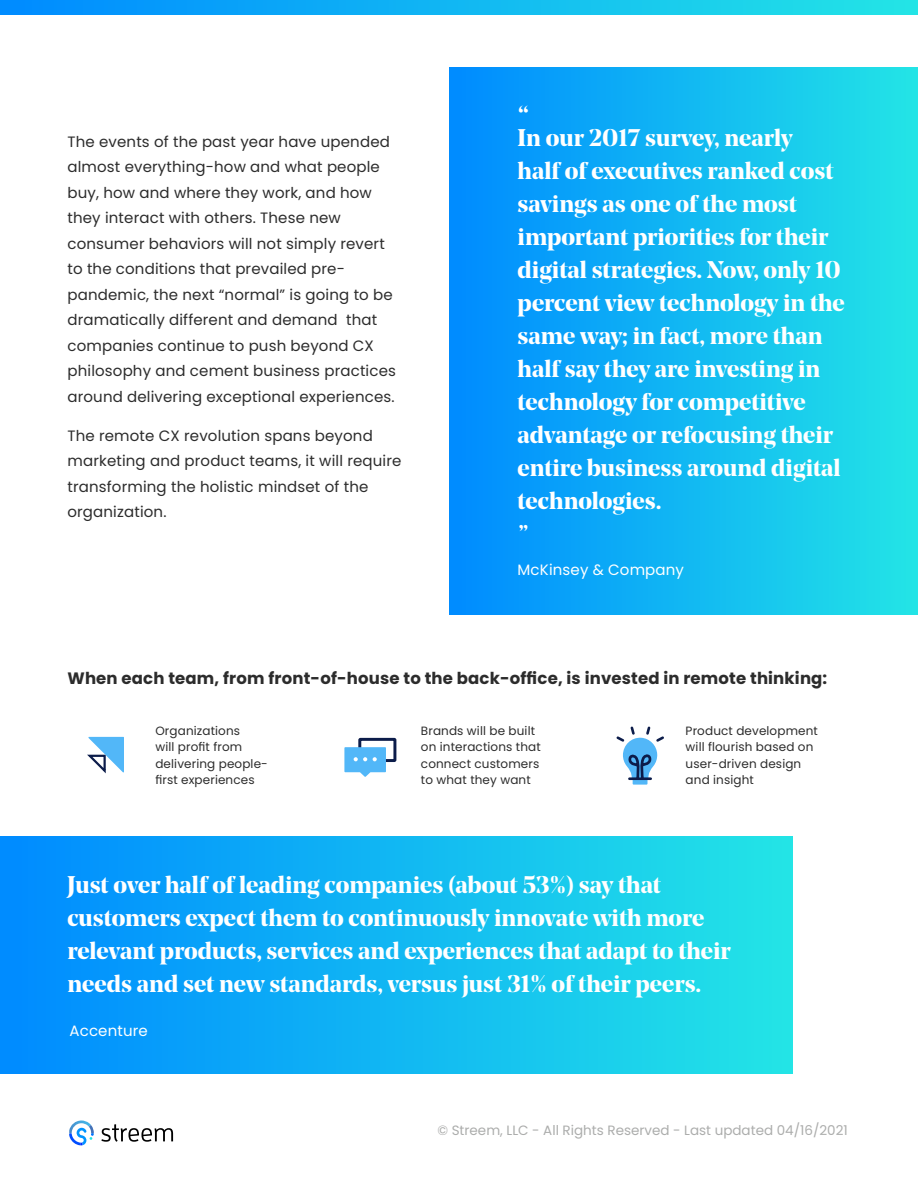
<style>
.page{position:relative;width:918px;height:1188px;background:#fff}
.page>*{position:absolute;margin:0;border:0;box-sizing:border-box;transform-origin:0 0}
.t1{font:700 27px "Noe Display";color:#fff}
.t2{font:700 24px/33px "Noe Display";color:#fff}
.t3{font:700 16.5px "Poppins";letter-spacing:.01em;color:#2c2c2c}
.t4{font:15px/25.5px "Poppins";letter-spacing:.01em;color:#2c2c2c}
.t5{font:15px "Poppins";letter-spacing:.01em;color:#fff}
.t6{font:13.5px "Poppins";color:#acadac}
.t7{font:12px/16.5px "Poppins";letter-spacing:.01em;color:#2c2c2c}
</style>
<div class="page">
<svg style="left:0;top:0;width:918px;height:15px"></svg>
<svg style="left:101px;top:1124px;width:72px;height:18px"></svg>
<svg style="left:69px;top:1120px;width:25px;height:25px"></svg>
<div style="left:0;top:836px;width:793px;height:237px;background:linear-gradient(to right,#008aff,#23e5e6)"></div>
<div style="left:449px;top:68px;width:469px;height:546px;background:linear-gradient(to right,#008aff,#23e5e6)"></div>
<svg style="left:87px;top:737px;width:37px;height:36px"></svg>
<svg style="left:344px;top:738px;width:52px;height:39px"></svg>
<svg style="left:616px;top:727px;width:48px;height:58px"></svg>
<p class="t4" style="left:68px;top:129px;width:330px">The events of the past year have upended almost everything‑how and what people buy, how and where they work, and how they interact with others. These new consumer behaviors will not simply revert to the conditions that prevailed pre&shy;pandemic, the next “normal” is going to be dramatically different and demand that companies continue to push beyond CX philosophy and cement business practices around delivering exceptional experiences.</p>
<p class="t4" style="left:68px;top:423px;width:335px">The remote CX revolution spans beyond marketing and product teams, it will require transforming the holistic mindset of the organization.</p>
<p class="t1" style="left:518px;top:98px;width:12px">“</p>
<p class="t2" style="left:518px;top:121px;width:329px">In our 2017 survey, nearly<br>half of executives ranked cost savings as one of the most important priorities for their digital strategies. Now, only 10 percent view technology in the same way; in fact, more than half say they are investing in technology for competitive advantage or refocusing their entire business around digital technologies.</p>
<p class="t2" style="left:519px;top:517px;width:11px">”</p>
<p class="t5" style="left:518px;top:561px;width:168px">McKinsey &amp; Company</p>
<p class="t3" style="left:68px;top:668px;width:761px">When each team, from front-of-house to the back-office, is invested in remote thinking:</p>
<p class="t7" style="left:155px;top:722px;width:114px">Organizations<br>will profit from delivering people&shy;first experiences</p>
<p class="t7" style="left:421px;top:722px;width:121px">Brands will be built on interactions that connect customers to what they want</p>
<p class="t7" style="left:686px;top:722px;width:134px">Product development will flourish based on user-driven design and insight</p>
<p class="t2" style="left:67px;top:868px;width:665px">Just over half of leading companies (about 53%) say that customers expect them to continuously innovate with more relevant products, services and experiences that adapt to their needs and set new standards, versus just 31% of their peers.</p>
<p class="t5" style="left:70px;top:1022px;width:80px">Accenture</p>
<p class="t6" style="left:437px;top:1122px;width:412px">© Streem, LLC - All Rights Reserved - Last updated 04/16/2021</p>
</div>
